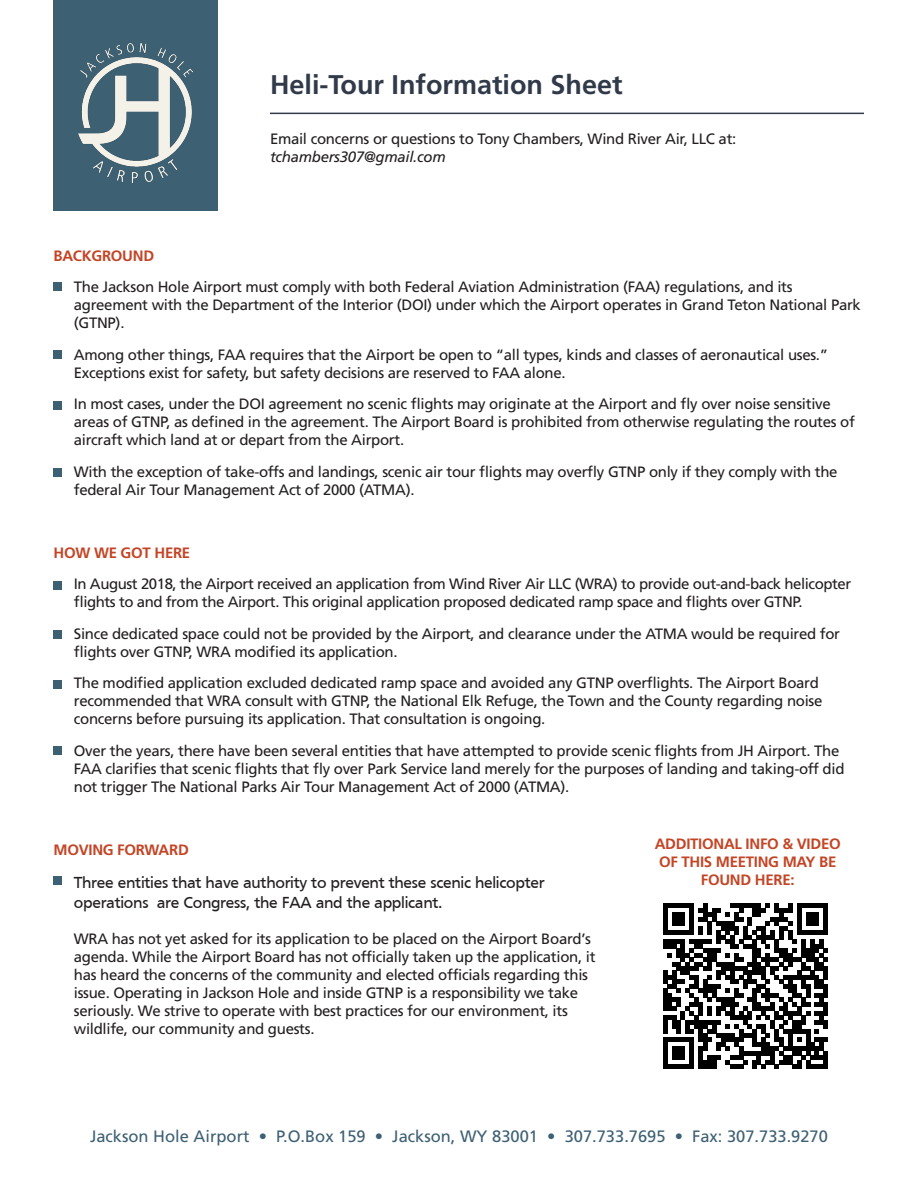
<style>
.page{position:relative;width:918px;height:1188px;background:#fff}
.page>*{position:absolute;margin:0;border:0;box-sizing:border-box;transform-origin:0 0}
.t1{font:700 27px "Frutiger LT Std";color:#313a49}
.t2{font:16.5px/19.8px "Frutiger";letter-spacing:-.02em;color:#231f20}
.t3{font:16.5px "Frutiger LT Std";color:#3d6073}
.t4{font:15px/18px "Frutiger LT Std";letter-spacing:-.02em;color:#231f20}
.t5{font:700 15px/18px "Frutiger LT Std";letter-spacing:-.02em;color:#c34526;text-align:center}
.s1{font-style:italic}
</style>
<div class="page">
<div style="left:54px;top:0;width:164px;height:210px;background:#3d6073"></div>
<img style="left:79px;top:44px;width:114px;height:139px">
<hr style="left:270px;top:113px;width:594px;height:1px;background:#313a49">
<div style="left:54px;top:283px;width:8px;height:8px;background:#3d6073"></div>
<div style="left:54px;top:350px;width:8px;height:8px;background:#3d6073"></div>
<div style="left:54px;top:401px;width:8px;height:8px;background:#3d6073"></div>
<div style="left:54px;top:469px;width:8px;height:8px;background:#3d6073"></div>
<div style="left:54px;top:581px;width:8px;height:8px;background:#3d6073"></div>
<div style="left:54px;top:631px;width:8px;height:8px;background:#3d6073"></div>
<div style="left:54px;top:680px;width:8px;height:8px;background:#3d6073"></div>
<div style="left:54px;top:746px;width:8px;height:8px;background:#3d6073"></div>
<div style="left:54px;top:877px;width:8px;height:8px;background:#3d6073"></div>
<svg style="left:663px;top:904px;width:165px;height:165px"></svg>
<p class="t1" style="left:270px;top:69px;width:354px">Heli-Tour Information Sheet</p>
<p class="t4" style="left:270px;top:130px;width:468px">Email concerns or questions to Tony Chambers, Wind River Air, LLC at: <span class="s1">tchambers307@gmail.com</span></p>
<p class="t5" style="left:54px;top:246px;width:102px">BACKGROUND</p>
<p class="t4" style="left:74px;top:278px;width:789px">The Jackson Hole Airport must comply with both Federal Aviation Administration (FAA) regulations, and its agreement with the Department of the Interior (DOI) under which the Airport operates in Grand Teton National Park (GTNP).</p>
<p class="t4" style="left:74px;top:345px;width:756px">Among other things, FAA requires that the Airport be open to “all types, kinds and classes of aeronautical uses.”<br>Exceptions exist for safety, but safety decisions are reserved to FAA alone.</p>
<p class="t4" style="left:74px;top:395px;width:783px">In most cases, under the DOI agreement no scenic flights may originate at the Airport and fly over noise sensitive areas of GTNP, as defined in the agreement. The Airport Board is prohibited from otherwise regulating the routes of aircraft which land at or depart from the Airport.</p>
<p class="t4" style="left:74px;top:462px;width:765px">With the exception of take-offs and landings, scenic air tour flights may overfly GTNP only if they comply with the federal Air Tour Management Act of 2000 (ATMA).</p>
<p class="t5" style="left:54px;top:543px;width:138px">HOW WE GOT HERE</p>
<p class="t4" style="left:74px;top:575px;width:779px">In August 2018, the Airport received an application from Wind River Air LLC (WRA) to provide out-and-back helicopter flights to and from the Airport. This original application proposed dedicated ramp space and flights over GTNP.</p>
<p class="t4" style="left:74px;top:624px;width:768px">Since dedicated space could not be provided by the Airport, and clearance under the ATMA would be required for flights over GTNP, WRA modified its application.</p>
<p class="t4" style="left:74px;top:674px;width:750px">The modified application excluded dedicated ramp space and avoided any GTNP overflights. The Airport Board recommended that WRA consult with GTNP, the National Elk Refuge, the Town and the County regarding noise concerns before pursuing its application. That consultation is ongoing.</p>
<p class="t4" style="left:74px;top:741px;width:772px">Over the years, there have been several entities that have attempted to provide scenic flights from JH Airport. The<br>FAA clarifies that scenic flights that fly over Park Service land merely for the purposes of landing and taking-off did not trigger The National Parks Air Tour Management Act of 2000 (ATMA).</p>
<p class="t5" style="left:54px;top:840px;width:137px">MOVING FORWARD</p>
<p class="t2" style="left:74px;top:872px;width:472px">Three entities that have authority to prevent these scenic helicopter operations are Congress, the FAA and the applicant.</p>
<p class="t4" style="left:74px;top:929px;width:523px">WRA has not yet asked for its application to be placed on the Airport Board’s agenda. While the Airport Board has not officially taken up the application, it has heard the concerns of the community and elected officials regarding this issue. Operating in Jackson Hole and inside GTNP is a responsibility we take seriously. We strive to operate with best practices for our environment, its wildlife, our community and guests.</p>
<p class="t5" style="left:655px;top:835px;width:187px">ADDITIONAL INFO &amp; VIDEO<br>OF THIS MEETING MAY BE<br>FOUND HERE:</p>
<p class="t3" style="left:90px;top:1126px;width:739px">Jackson Hole Airport • P.O.Box 159 • Jackson, WY 83001 • 307.733.7695 • Fax: 307.733.9270</p>
</div>
